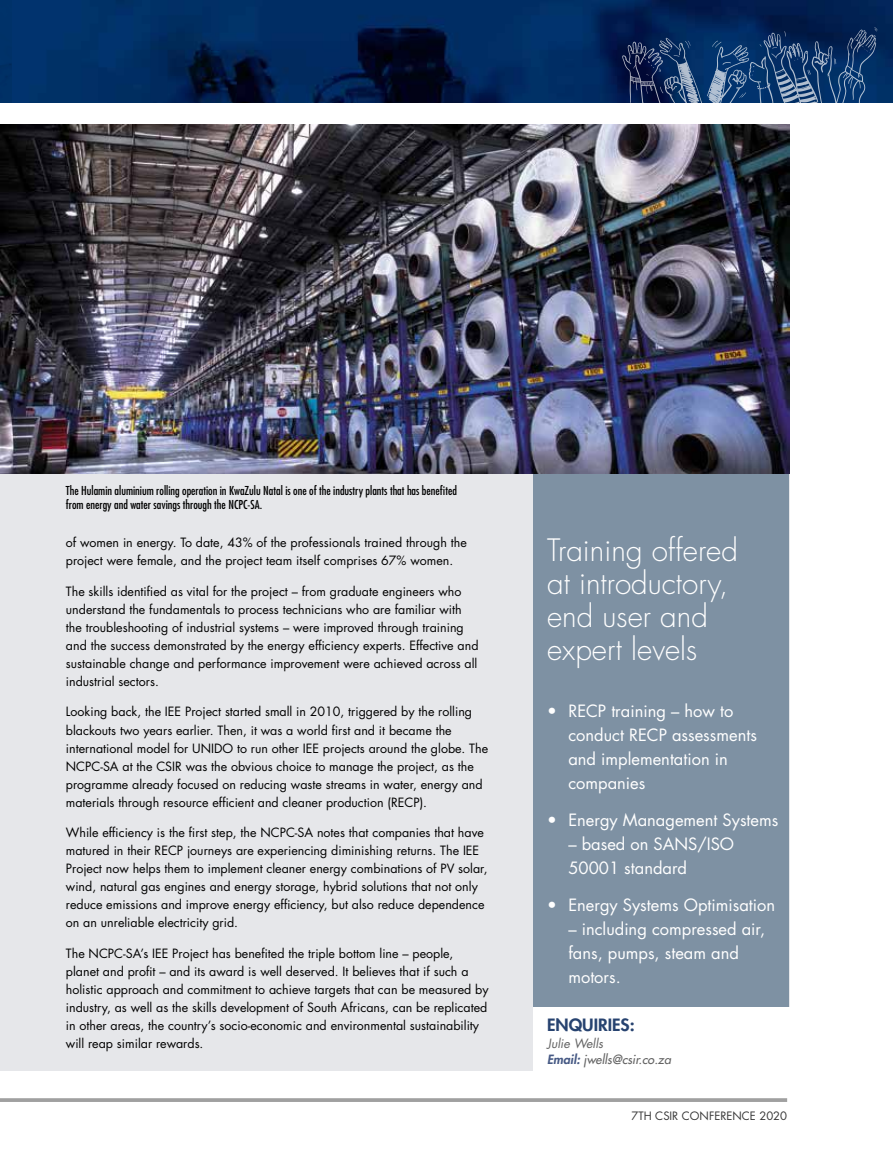
<style>
.page{position:relative;width:893px;height:1149px;background:#fff}
.page>*{position:absolute;margin:0;border:0;box-sizing:border-box;transform-origin:0 0}
.t1{font:300 30px/33px "Futura Std";color:#fff}
.t2{font:16.5px/24px "Futura Std";color:#fff}
.t3{font:800 16.5px "Futura Std";color:#274370;scale:1.05 1}
.t4{font:12.45px/18px "Futura Std";color:#000}
.t5{font:italic 500 12.45px/16.5px "Futura Std";color:#636363}
.t6{font:condensed 12px/13.5px "Futura Std";color:#000}
.t7{font:11.25px "Futura Std";color:#363636}
.s1{font-weight:400}
.s2{font-weight:800;color:#475a85}
</style>
<div class="page">
<svg style="left:1px;top:1098px;width:786px;height:3px;fill:#a0a0a0"></svg>
<div style="left:0;top:125px;width:789px;height:944px;background:#e6e7ea"></div>
<img style="left:0;top:0;width:13px;height:102px">
<img style="left:13px;top:0;width:880px;height:102px">
<svg style="left:622px;top:27px;width:255px;height:76px"></svg>
<div style="left:534px;top:462px;width:255px;height:607px;background:#7e91a3"></div>
<img style="left:0;top:125px;width:789px;height:348px">
<div style="left:534px;top:1006px;width:359px;height:65px;background:#fff"></div>
<p class="t6" style="left:66px;top:483px;width:392px">The Hulamin aluminium rolling operation in KwaZulu Natal is one of the industry plants that has benefited from energy and water savings through the NCPC-SA.</p>
<p class="t4" style="left:66px;top:533px;width:402px">of women in energy. To date, 43% of the professionals trained through the project were female, and the project team itself comprises 67% women.</p>
<p class="t4" style="left:66px;top:582px;width:414px">The skills identified as vital for the project – from graduate engineers who understand the fundamentals to process technicians who are familiar with the troubleshooting of industrial systems – were improved through training and the success demonstrated by the energy efficiency experts. Effective and sustainable change and performance improvement were achieved across all industrial sectors.</p>
<p class="t4" style="left:66px;top:702px;width:424px">Looking back, the IEE Project started small in 2010, triggered by the rolling blackouts two years earlier. Then, it was a world first and it became the international model for UNIDO to run other IEE projects around the globe. The NCPC-SA at the CSIR was the obvious choice to manage the project, as the programme already focused on reducing waste streams in water, energy and materials through resource efficient and cleaner production (RECP).</p>
<p class="t4" style="left:66px;top:823px;width:423px">While efficiency is the first step, the NCPC-SA notes that companies that have matured in their RECP journeys are experiencing diminishing returns. The IEE Project now helps them to implement cleaner energy combinations of PV solar, wind, natural gas engines and energy storage, hybrid solutions that not only reduce emissions and improve energy efficiency, but also reduce dependence on an unreliable electricity grid.</p>
<p class="t4" style="left:66px;top:944px;width:424px">The NCPC-SA’s IEE Project has benefited the triple bottom line – people, planet and profit – and its award is well deserved. It believes that if such a holistic approach and commitment to achieve targets that can be measured by industry, as well as the skills development of South Africans, can be replicated in other areas, the country’s socio-economic and environmental sustainability will reap similar rewards.</p>
<h1 class="t1" style="left:547px;top:534px;width:192px">Training offered at introductory, end user and expert levels</h1>
<h2 class="t2" style="left:568px;top:698px;width:190px;text-indent:-21px">• RECP training – how to conduct RECP assessments and implementation in companies</h2>
<h2 class="t2" style="left:547px;top:807px;width:233px">• Energy Management Systems</h2>
<h2 class="t2" style="left:568px;top:831px;width:167px">– based on SANS/ISO<br>50001 standard</h2>
<h2 class="t2" style="left:547px;top:892px;width:230px">• Energy Systems Optimisation</h2>
<h2 class="t2" style="left:568px;top:916px;width:198px">– including compressed air, fans, pumps, steam and motors.</h2>
<h2 class="t3" style="left:547px;top:1014px;width:85px">ENQUIRIES:</h2>
<p class="t5" style="left:547px;top:1034px;width:125px"><span class="s1">Julie Wells<br></span><span class="s2">Email:</span> jwells@csir.co.za</p>
<p class="t7" style="left:631px;top:1108px;width:157px">7th CSIR conference 2020</p>
</div>
